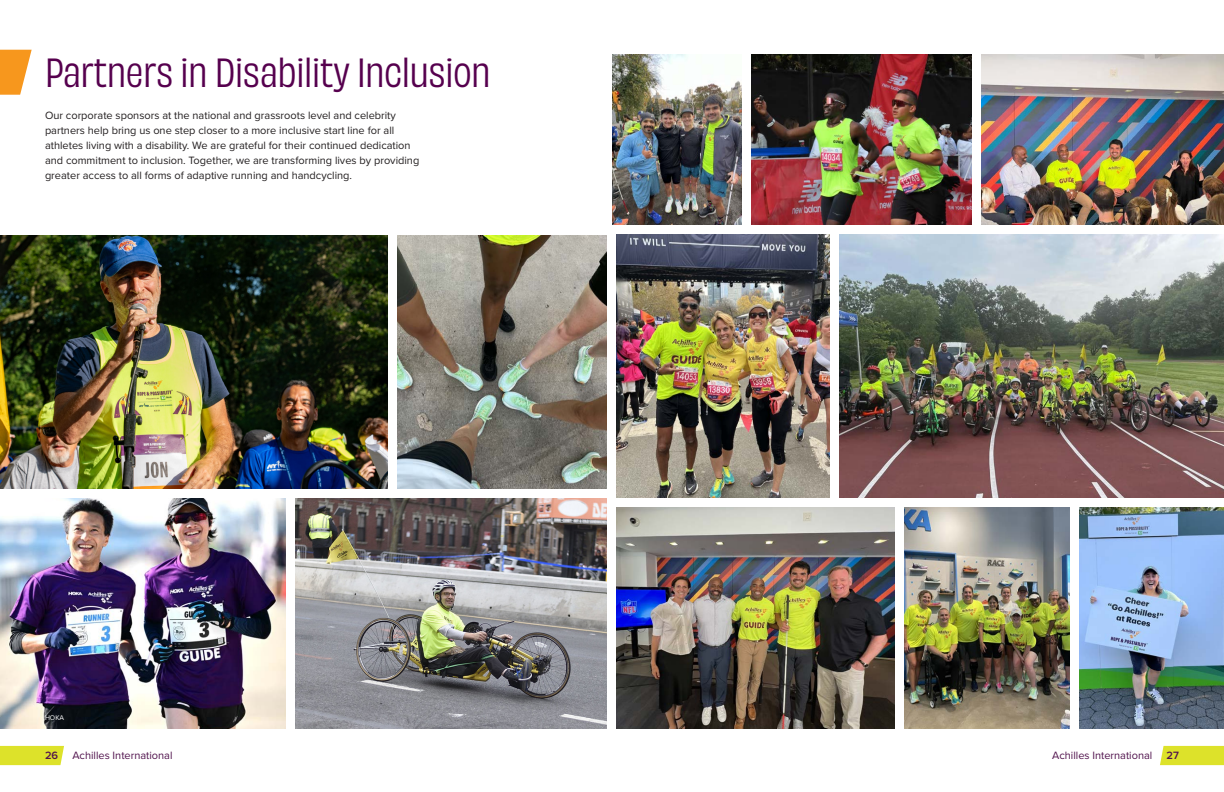
<style>
.page{position:relative;width:1224px;height:792px;background:#fff}
.page>*{position:absolute;margin:0;border:0;box-sizing:border-box;transform-origin:0 0}
.H3{font:38px "Obviously Narw";color:#56004e}
.t1{font:11px/15px "Proxima Nova";color:#231f20}
.t2{font:11px "Proxima Nova";color:#51134d}
.t3{font:600 11px "Proxima Nova";color:#51134d}
.t4{font:7px "Proxima Nova";color:#fff}
</style>
<div class="page">
<svg style="left:0;top:746px;width:64px;height:19px"></svg>
<svg style="left:1160px;top:746px;width:64px;height:19px"></svg>
<img style="left:0;top:235px;width:388px;height:254px">
<img style="left:0;top:498px;width:607px;height:231px">
<img style="left:398px;top:235px;width:209px;height:254px">
<div style="left:286px;top:493px;width:10px;height:272px;background:#fff"></div>
<img style="left:612px;top:54px;width:612px;height:444px">
<img style="left:616px;top:507px;width:608px;height:222px">
<div style="left:612px;top:225px;width:612px;height:9px;background:#fff"></div>
<div style="left:742px;top:54px;width:10px;height:175px;background:#fff"></div>
<div style="left:972px;top:54px;width:9px;height:175px;background:#fff"></div>
<div style="left:830px;top:232px;width:10px;height:272px;background:#fff"></div>
<div style="left:896px;top:499px;width:8px;height:273px;background:#fff"></div>
<div style="left:1070px;top:499px;width:10px;height:239px;background:#fff"></div>
<div style="left:608px;top:228px;width:8px;height:529px;background:#fff"></div>
<svg style="left:0;top:50px;width:32px;height:45px"></svg>
<h2 class="H3" style="left:45px;top:46px;width:447px">Partners in Disability Inclusion</h2>
<p class="t1" style="left:45px;top:107px;width:376px">Our corporate sponsors at the national and grassroots level and celebrity partners help bring us one step closer to a more inclusive start line for all athletes living with a disability. We are grateful for their continued dedication and commitment to inclusion. Together, we are transforming lives by providing greater access to all forms of adaptive running and handcycling.</p>
<p class="t4" style="left:45px;top:712px;width:21px">HOKA</p>
<p class="t3" style="left:45px;top:747px;width:15px">26</p>
<p class="t2" style="left:72px;top:747px;width:102px">Achilles International</p>
<p class="t2" style="left:1052px;top:747px;width:102px">Achilles International</p>
<p class="t3" style="left:1167px;top:747px;width:14px">27</p>
</div>
